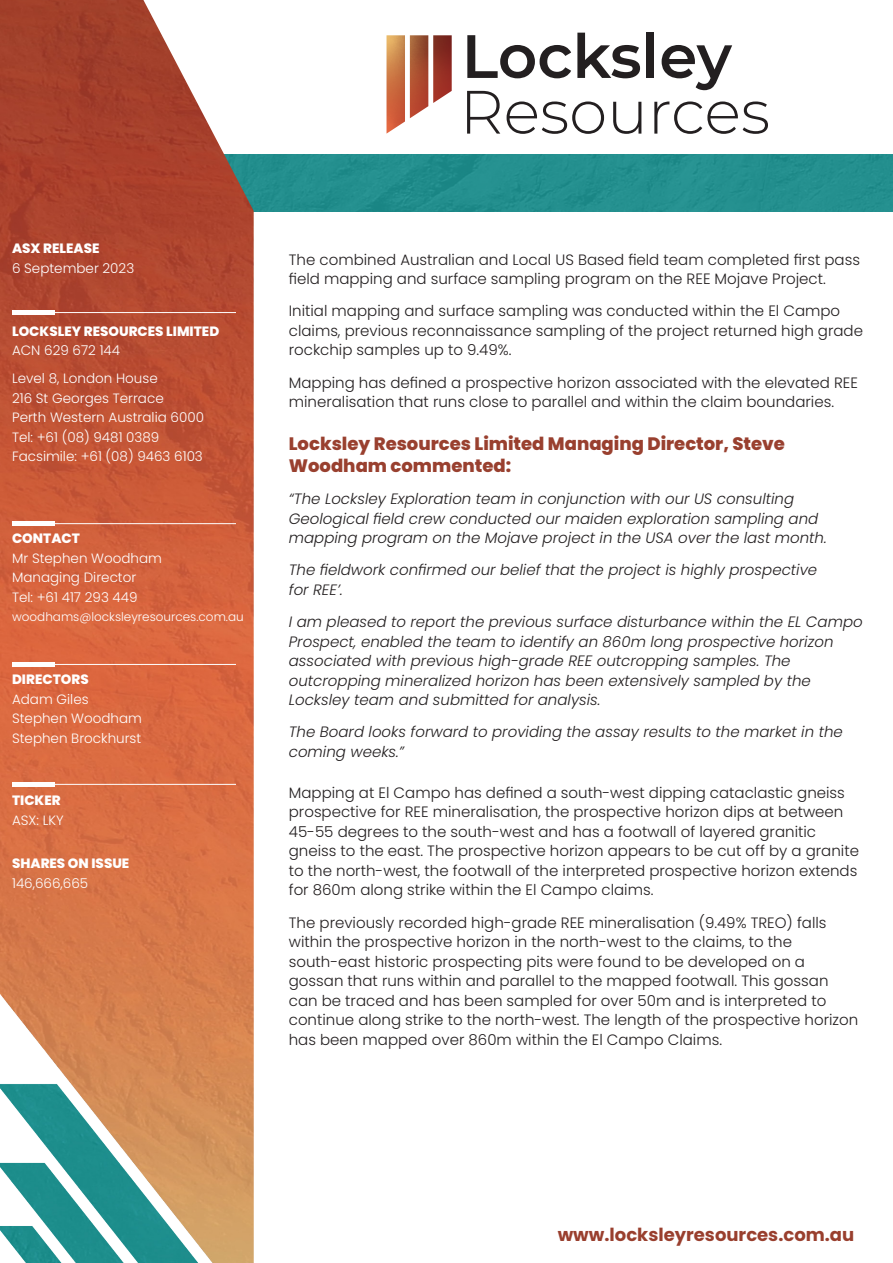
<style>
.page{position:relative;width:893px;height:1263px;background:#fff}
.page>*{position:absolute;margin:0;border:0;box-sizing:border-box;transform-origin:0 0}
.t1{font:800 18px/21.6px "Poppins";color:#99402f}
.t2{font:700 18px "Poppins";color:#993f2e}
.t3{font:300 15px/19.5px "Poppins";color:#231f20}
.t4{font:italic 300 15px/19.5px "Poppins";color:#231f20}
.t5{font:300 13.5px/19.5px "Poppins";color:#fff}
.t6{font:800 13.5px "Poppins";color:#fff}
.t7{font:300 12px "Poppins";color:#fff}
</style>
<div class="page">
<div style="left:182px;top:154px;width:710px;height:57px;background:#238f8e"></div>
<svg style="left:467px;top:35px;width:104px;height:43px"></svg>
<svg style="left:577px;top:33px;width:63px;height:45px"></svg>
<div style="left:647px;top:33px;width:7px;height:45px;background:#231f20"></div>
<svg style="left:662px;top:45px;width:70px;height:45px"></svg>
<svg style="left:467px;top:91px;width:33px;height:43px"></svg>
<svg style="left:507px;top:101px;width:97px;height:33px"></svg>
<svg style="left:613px;top:102px;width:28px;height:32px"></svg>
<svg style="left:654px;top:101px;width:114px;height:33px"></svg>
<svg style="left:386px;top:35px;width:66px;height:99px"></svg>
<img style="left:0;top:0;width:254px;height:1263px">
<div style="left:12px;top:310px;width:43px;height:5px;background:#fff"></div>
<hr style="left:55px;top:312px;width:181px;height:1px;background:#fff">
<div style="left:12px;top:521px;width:43px;height:5px;background:#fff"></div>
<hr style="left:55px;top:523px;width:181px;height:1px;background:#fff">
<hr style="left:12px;top:662px;width:43px;height:4px;background:#fff">
<hr style="left:55px;top:664px;width:181px;height:1px;background:#fff">
<hr style="left:12px;top:782px;width:43px;height:4px;background:#fff">
<hr style="left:55px;top:784px;width:181px;height:1px;background:#fff">
<p class="t6" style="left:12px;top:241px;width:89px">ASX RELEASE</p>
<p class="t5" style="left:12px;top:258px;width:124px">6 September 2023</p>
<p class="t6" style="left:12px;top:323px;width:209px">LOCKSLEY RESOURCES LIMITED</p>
<p class="t5" style="left:12px;top:341px;width:110px">ACN 629 672 144</p>
<p class="t5" style="left:12px;top:369px;width:147px">Level 8, London House</p>
<p class="t5" style="left:12px;top:388px;width:153px">216 St Georges Terrace</p>
<p class="t5" style="left:12px;top:408px;width:193px">Perth Western Australia 6000<br>Tel: +61 (08) 9481 0389<br>Facsimile: +61 (08) 9463 6103</p>
<p class="t6" style="left:12px;top:531px;width:69px">CONTACT</p>
<p class="t5" style="left:12px;top:548px;width:151px">Mr Stephen Woodham</p>
<p class="t5" style="left:12px;top:568px;width:126px">Managing Director</p>
<p class="t5" style="left:12px;top:587px;width:127px">Tel: +61 417 293 449</p>
<p class="t7" style="left:12px;top:610px;width:233px">woodhams@locksleyresources.com.au</p>
<p class="t6" style="left:12px;top:672px;width:78px">DIRECTORS</p>
<p class="t5" style="left:12px;top:689px;width:78px">Adam Giles</p>
<p class="t5" style="left:12px;top:709px;width:132px">Stephen Woodham</p>
<p class="t5" style="left:12px;top:728px;width:131px">Stephen Brockhurst</p>
<p class="t6" style="left:12px;top:793px;width:50px">TICKER</p>
<p class="t5" style="left:12px;top:810px;width:53px">ASX: LKY</p>
<p class="t6" style="left:12px;top:856px;width:119px">SHARES ON ISSUE</p>
<p class="t5" style="left:12px;top:873px;width:78px">146,666,665</p>
<p class="t3" style="left:289px;top:250px;width:573px">The combined Australian and Local US Based field team completed first pass field mapping and surface sampling program on the REE Mojave Project.</p>
<p class="t3" style="left:289px;top:301px;width:576px">Initial mapping and surface sampling was conducted within the El Campo claims, previous reconnaissance sampling of the project returned high grade rockchip samples up to 9.49%.</p>
<p class="t3" style="left:289px;top:373px;width:571px">Mapping has defined a prospective horizon associated with the elevated REE mineralisation that runs close to parallel and within the claim boundaries.</p>
<p class="t1" style="left:289px;top:433px;width:498px">Locksley Resources Limited Managing Director, Steve<br>Woodham commented:</p>
<p class="t4" style="left:289px;top:489px;width:539px">“The Locksley Exploration team in conjunction with our US consulting<br>Geological field crew conducted our maiden exploration sampling and mapping program on the Mojave project in the USA over the last month.</p>
<p class="t4" style="left:289px;top:560px;width:530px">The fieldwork confirmed our belief that the project is highly prospective for REE’.</p>
<p class="t4" style="left:289px;top:612px;width:575px">I am pleased to report the previous surface disturbance within the EL Campo Prospect, enabled the team to identify an 860m long prospective horizon associated with previous high-grade REE outcropping samples. The outcropping mineralized horizon has been extensively sampled by the Locksley team and submitted for analysis.</p>
<p class="t4" style="left:289px;top:722px;width:555px">The Board looks forward to providing the assay results to the market in the coming weeks.”</p>
<p class="t3" style="left:289px;top:783px;width:572px">Mapping at El Campo has defined a south-west dipping cataclastic gneiss prospective for REE mineralisation, the prospective horizon dips at between 45-55 degrees to the south-west and has a footwall of layered granitic gneiss to the east. The prospective horizon appears to be cut off by a granite to the north-west, the footwall of the interpreted prospective horizon extends for 860m along strike within the El Campo claims.</p>
<p class="t3" style="left:289px;top:912px;width:571px">The previously recorded high-grade REE mineralisation (9.49% TREO) falls within the prospective horizon in the north-west to the claims, to the south-east historic prospecting pits were found to be developed on a gossan that runs within and parallel to the mapped footwall. This gossan can be traced and has been sampled for over 50m and is interpreted to continue along strike to the north-west. The length of the prospective horizon has been mapped over 860m within the El Campo Claims.</p>
<p class="t2" style="left:558px;top:1224px;width:298px">www.locksleyresources.com.au</p>
</div>
